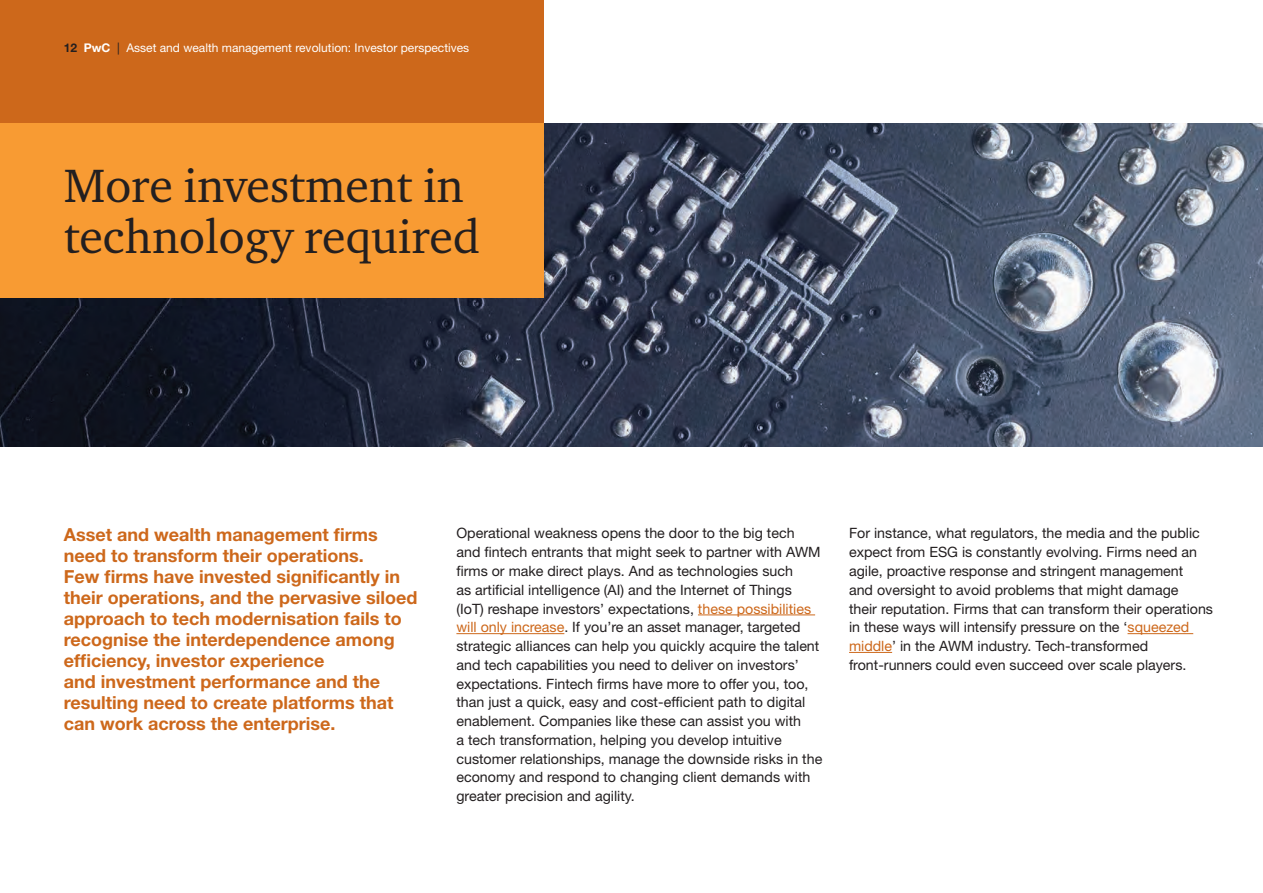
<style>
.page{position:relative;width:1263px;height:893px;background:#fff}
.page>*{position:absolute;margin:0;border:0;box-sizing:border-box;transform-origin:0 0}
.t1{font:48px/51px "Charter ITC";color:#231f20}
.t2{font:700 18px/21px "Helvetica Neue";color:#cd681b}
.t3{font:14.25px/18.8px "Helvetica Neue";color:#231f20}
.t4{font:12px "Helvetica Neue";color:#fff}
.s1{font-weight:700;color:#231f20}
.s2{font-weight:700}
.s3{color:#231f20}
.s4{color:#cd681b}
</style>
<div class="page">
<img style="left:0;top:123px;width:1263px;height:323px">
<div style="left:0;top:0;width:544px;height:123px;background:#cd681b"></div>
<hr style="left:698px;top:614px;width:117px;height:1px;background:#cd681b">
<hr style="left:456px;top:633px;width:108px;height:1px;background:#cd681b">
<hr style="left:1127px;top:633px;width:66px;height:1px;background:#cd681b">
<hr style="left:849px;top:652px;width:43px;height:1px;background:#cd681b">
<div style="left:0;top:123px;width:544px;height:175px;background:#f89b33"></div>
<p class="t4" style="left:64px;top:41px;width:407px"><span class="s1">12</span> <span class="s2">PwC</span> <span class="s3">|</span> Asset and wealth management revolution: Investor perspectives</p>
<h1 class="t1" style="left:64px;top:160px;width:418px">More investment in technology required</h1>
<p class="t2" style="left:64px;top:524px;width:355px">Asset and wealth management firms need to transform their operations.<br>Few firms have invested significantly in their operations, and the pervasive siloed approach to tech modernisation fails to recognise the interdependence among efficiency, investor experience<br>and investment performance and the resulting need to create platforms that can work across the enterprise.</p>
<p class="t3" style="left:456px;top:524px;width:367px">Operational weakness opens the door to the big tech<br>and fintech entrants that might seek to partner with AWM firms or make direct plays. And as technologies such<br>as artificial intelligence (AI) and the Internet of Things (IoT) reshape investors’ expectations, <span class="s4">these possibilities will only increase</span>. If you’re an asset manager, targeted strategic alliances can help you quickly acquire the talent and tech capabilities you need to deliver on investors’ expectations. Fintech firms have more to offer you, too, than just a quick, easy and cost-efficient path to digital enablement. Companies like these can assist you with<br>a tech transformation, helping you develop intuitive customer relationships, manage the downside risks in the economy and respond to changing client demands with greater precision and agility.</p>
<p class="t3" style="left:849px;top:524px;width:365px">For instance, what regulators, the media and the public expect from ESG is constantly evolving. Firms need an agile, proactive response and stringent management<br>and oversight to avoid problems that might damage<br>their reputation. Firms that can transform their operations in these ways will intensify pressure on the ‘<span class="s4">squeezed middle</span>’ in the AWM industry. Tech-transformed front-runners could even succeed over scale players.</p>
</div>
